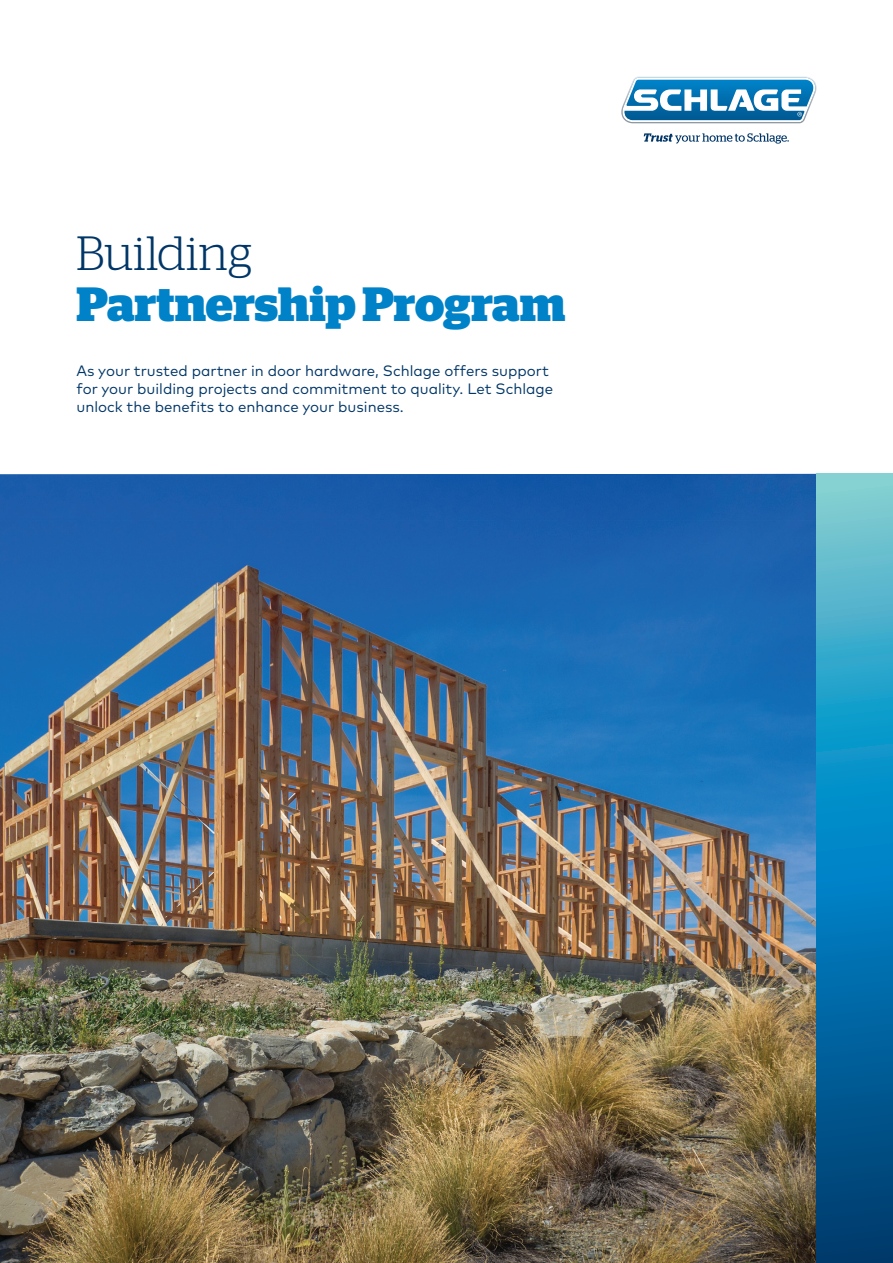
<style>
.page{position:relative;width:893px;height:1263px;background:#fff}
.page>*{position:absolute;margin:0;border:0;box-sizing:border-box;transform-origin:0 0}
.t1{font:700 48px "Stag";color:#0082c8}
.t2{font:300 48px "Stag";letter-spacing:.005em;color:#003667}
.t3{font:15px/18px "Mark Pro";color:#003667}
</style>
<div class="page">
<img style="left:0;top:474px;width:816px;height:789px">
<svg style="left:816px;top:474px;width:77px;height:789px;background:#1a82b2"></svg>
<svg style="left:621px;top:77px;width:195px;height:46px"></svg>
<svg style="left:644px;top:133px;width:145px;height:11px"></svg>
<h1 class="t2" style="left:77px;top:226px;width:177px">Building</h1>
<h1 class="t1" style="left:77px;top:276px;width:490px">Partnership Program</h1>
<p class="t3" style="left:77px;top:361px;width:478px">As your trusted partner in door hardware, Schlage offers support for your building projects and commitment to quality. Let Schlage unlock the benefits to enhance your business.</p>
</div>
